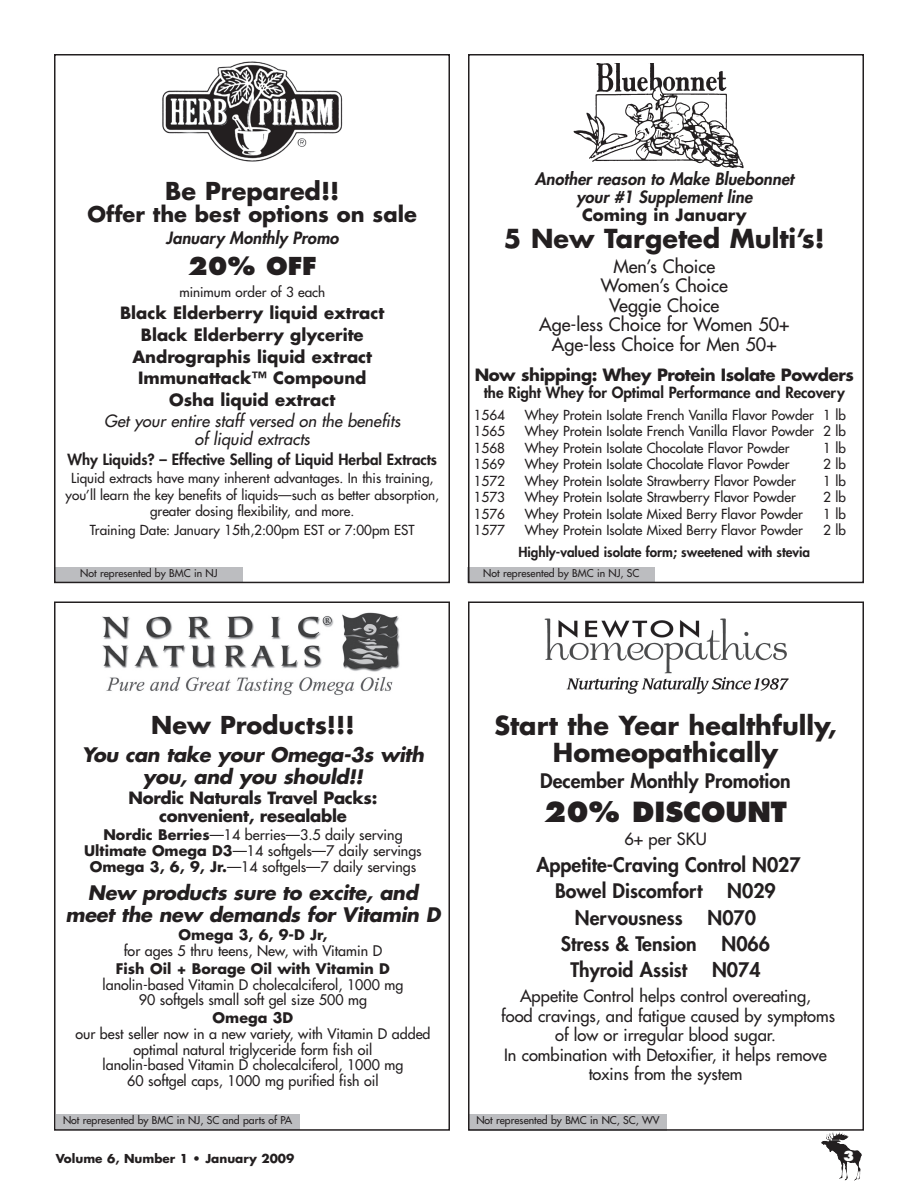
<style>
.page{position:relative;width:918px;height:1188px;background:#fff}
.page>*{position:absolute;margin:0;border:0;box-sizing:border-box;transform-origin:0 0}
.t1{font:800 27px "Futura";color:#231f20}
.t2{font:700 25.5px/27px "Futura";color:#231f20;text-align:center}
.t3{font:700 24px "Futura";color:#231f20}
.t4{font:800 24px "Futura";color:#231f20}
.t5{font:700 21px "Futura";color:#231f20}
.t6{font:800 19.5px/26.4px "Futura";color:#231f20}
.t7{font:italic 700 19.5px/22.5px "Futura";letter-spacing:-.02em;color:#231f20;text-align:center}
.t8{font:18px/19.5px "Futura";color:#231f20;text-align:center}
.t9{font:16.5px/19.5px "Futura";color:#231f20;text-align:center}
.t10{font:700 16.5px/21.9px "Futura";color:#231f20;text-align:center}
.t11{font:italic 800 16.5px/18px "Futura";color:#231f20;text-align:center}
.t12{font:italic 16.5px/18px "Futura";color:#231f20;text-align:center}
.t13{font:700 16.5px/18px "Futura";letter-spacing:-.02em;color:#231f20;text-align:center}
.t14{font:700 16.5px "Futura";letter-spacing:-.025em;color:#231f20}
.t15{font:800 15px "Futura";color:#231f20}
.t16{font:14.25px/15.8px "Futura";color:#231f20;text-align:center}
.t17{font:700 14.25px "Futura";color:#231f20}
.t18{font:13.5px/16.5px "Futura";color:#231f20;text-align:center}
.t19{font:800 13.5px "Futura";color:#231f20}
.t20{font:800 13.5px "Futura";color:#fff}
.t21{font:700 12px "Futura";color:#231f20}
.t22{font:10.5px "Futura";color:#231f20}
.s1{font-weight:700}
</style>
<div class="page">
<div style="left:55px;top:567px;width:188px;height:15px;background:#bcbdc0"></div>
<div style="left:468px;top:567px;width:187px;height:15px;background:#bcbdc0"></div>
<div style="left:469px;top:1114px;width:198px;height:17px;background:#bcbdc0"></div>
<div style="left:56px;top:1114px;width:243px;height:15px;background:#bcbdc0"></div>
<div style="left:54px;top:602px;width:396px;height:529px;border:2px solid #231f20"></div>
<div style="left:468px;top:602px;width:396px;height:529px;border:2px solid #231f20"></div>
<div style="left:54px;top:54px;width:396px;height:529px;border:2px solid #231f20"></div>
<div style="left:468px;top:54px;width:396px;height:529px;border:2px solid #231f20"></div>
<img style="left:573px;top:64px;width:171px;height:105px">
<img style="left:162px;top:61px;width:181px;height:101px">
<img style="left:544px;top:618px;width:245px;height:76px">
<img style="left:102px;top:612px;width:298px;height:84px">
<img style="left:821px;top:1132px;width:30px;height:18px">
<h3 class="t3" style="left:165px;top:174px;width:176px">Be Prepared!!</h3>
<h3 class="t5" style="left:88px;top:200px;width:331px">Offer the best options on sale</h3>
<p class="t11" style="left:166px;top:229px;width:174px">January Monthly Promo</p>
<h3 class="t4" style="left:188px;top:251px;width:130px">20% OFF</h3>
<p class="t18" style="left:179px;top:284px;width:147px">minimum order of 3 each</p>
<p class="t10" style="left:120px;top:301px;width:266px">Black Elderberry liquid extract<br>Black Elderberry glycerite<br>Andrographis liquid extract<br>Immunattack™ Compound<br>Osha liquid extract</p>
<p class="t12" style="left:104px;top:411px;width:298px">Get your entire staff versed on the benefits of liquid extracts</p>
<p class="t15" style="left:67px;top:449px;width:371px">Why Liquids? – Effective Selling of Liquid Herbal Extracts</p>
<p class="t18" style="left:66px;top:470px;width:375px">Liquid extracts have many inherent advantages. In this training, you’ll learn the key benefits of liquids—such as better absorption, greater dosing flexibility, and more.</p>
<p class="t18" style="left:90px;top:522px;width:326px">Training Date: January 15th,2:00pm EST or 7:00pm EST</p>
<p class="t11" style="left:535px;top:170px;width:260px">Another reason to Make Bluebonnet your #1 Supplement line</p>
<p class="t10" style="left:582px;top:203px;width:166px">Coming in January</p>
<h2 class="t2" style="left:504px;top:224px;width:322px">5 New Targeted Multi’s!</h2>
<h3 class="t8" style="left:539px;top:256px;width:252px">Men’s Choice<br>Women’s Choice<br>Veggie Choice<br>Age-less Choice for Women 50+<br>Age-less Choice for Men 50+</h3>
<p class="t14" style="left:475px;top:364px;width:381px">Now shipping: Whey Protein Isolate Powders</p>
<p class="t15" style="left:484px;top:382px;width:363px">the Right Whey for Optimal Performance and Recovery</p>
<p class="t18" style="left:474px;top:406px;width:33px">1564</p>
<p class="t18" style="left:525px;top:406px;width:323px">Whey Protein Isolate French Vanilla Flavor Powder 1 lb</p>
<p class="t18" style="left:474px;top:423px;width:33px">1565</p>
<p class="t18" style="left:525px;top:423px;width:323px">Whey Protein Isolate French Vanilla Flavor Powder 2 lb</p>
<p class="t18" style="left:474px;top:439px;width:33px">1568</p>
<p class="t18" style="left:525px;top:439px;width:266px">Whey Protein Isolate Chocolate Flavor Powder</p>
<p class="t18" style="left:823px;top:439px;width:24px">1 lb</p>
<p class="t18" style="left:474px;top:456px;width:33px">1569</p>
<p class="t18" style="left:525px;top:456px;width:266px">Whey Protein Isolate Chocolate Flavor Powder</p>
<p class="t18" style="left:823px;top:456px;width:24px">2 lb</p>
<p class="t18" style="left:474px;top:472px;width:33px">1572</p>
<p class="t18" style="left:525px;top:472px;width:272px">Whey Protein Isolate Strawberry Flavor Powder</p>
<p class="t18" style="left:823px;top:472px;width:24px">1 lb</p>
<p class="t18" style="left:474px;top:489px;width:33px">1573</p>
<p class="t18" style="left:525px;top:489px;width:272px">Whey Protein Isolate Strawberry Flavor Powder</p>
<p class="t18" style="left:823px;top:489px;width:24px">2 lb</p>
<p class="t18" style="left:474px;top:505px;width:33px">1576</p>
<p class="t18" style="left:525px;top:505px;width:280px">Whey Protein Isolate Mixed Berry Flavor Powder</p>
<p class="t18" style="left:823px;top:505px;width:24px">1 lb</p>
<p class="t18" style="left:474px;top:522px;width:33px">1577</p>
<p class="t18" style="left:525px;top:522px;width:280px">Whey Protein Isolate Mixed Berry Flavor Powder</p>
<p class="t18" style="left:823px;top:522px;width:24px">2 lb</p>
<p class="t19" style="left:518px;top:543px;width:293px">Highly-valued isolate form; sweetened with stevia</p>
<p class="t22" style="left:80px;top:566px;width:139px">Not represented by BMC in NJ</p>
<p class="t22" style="left:483px;top:566px;width:158px">Not represented by BMC in NJ, SC</p>
<h3 class="t3" style="left:151px;top:708px;width:205px">New Products!!!</h3>
<h3 class="t7" style="left:82px;top:743px;width:344px">You can take your Omega-3s with you, and you should!!</h3>
<p class="t13" style="left:129px;top:789px;width:250px">Nordic Naturals Travel Packs: convenient, resealable</p>
<p class="t16" style="left:84px;top:827px;width:339px"><span class="s1">Nordic Berries</span>—14 berries—3.5 daily serving<br><span class="s1">Ultimate Omega D3</span>—14 softgels—7 daily servings<br><span class="s1">Omega 3, 6, 9, Jr.</span>—14 softgels—7 daily servings</p>
<h3 class="t7" style="left:66px;top:881px;width:376px">New products sure to excite, and meet the new demands for Vitamin D</h3>
<p class="t17" style="left:179px;top:925px;width:150px">Omega 3, 6, 9-D Jr,</p>
<p class="t16" style="left:124px;top:943px;width:260px">for ages 5 thru teens, New, with Vitamin D</p>
<p class="t17" style="left:116px;top:959px;width:276px">Fish Oil + Borage Oil with Vitamin D</p>
<p class="t16" style="left:103px;top:976px;width:302px">lanolin-based Vitamin D cholecalciferol, 1000 mg<br>90 softgels small soft gel size 500 mg</p>
<p class="t17" style="left:213px;top:1008px;width:82px">Omega 3D</p>
<p class="t16" style="left:75px;top:1026px;width:357px">our best seller now in a new variety, with Vitamin D added optimal natural triglyceride form fish oil<br>lanolin-based Vitamin D cholecalciferol, 1000 mg<br>60 softgel caps, 1000 mg purified fish oil</p>
<h2 class="t2" style="left:494px;top:711px;width:344px">Start the Year healthfully,<br>Homeopathically</h2>
<h3 class="t6" style="left:540px;top:767px;width:252px">December Monthly Promotion</h3>
<h1 class="t1" style="left:544px;top:795px;width:245px">20% DISCOUNT</h1>
<p class="t9" style="left:624px;top:829px;width:84px">6+ per SKU</p>
<h3 class="t6" style="left:555px;top:851px;width:247px;text-indent:-19px">Appetite-Craving Control N027<br>Bowel Discomfort</h3>
<h3 class="t6" style="left:727px;top:877px;width:50px">N029</h3>
<h3 class="t6" style="left:575px;top:904px;width:109px">Nervousness</h3>
<h3 class="t6" style="left:708px;top:904px;width:50px">N070</h3>
<h3 class="t6" style="left:561px;top:930px;width:137px">Stress &amp; Tension</h3>
<h3 class="t6" style="left:722px;top:930px;width:50px">N066</h3>
<h3 class="t6" style="left:570px;top:957px;width:118px">Thyroid Assist</h3>
<h3 class="t6" style="left:712px;top:957px;width:50px">N074</h3>
<p class="t9" style="left:501px;top:986px;width:335px">Appetite Control helps control overeating,<br>food cravings, and fatigue caused by symptoms of low or irregular blood sugar.<br>In combination with Detoxifier, it helps remove toxins from the system</p>
<p class="t22" style="left:63px;top:1113px;width:231px">Not represented by BMC in NJ, SC and parts of PA</p>
<p class="t22" style="left:476px;top:1113px;width:185px">Not represented by BMC in NC, SC, WV</p>
<p class="t21" style="left:56px;top:1150px;width:240px">Volume 6, Number 1 • January 2009</p>
<p class="t20" style="left:843px;top:1147px;width:13px">3</p>
</div>
